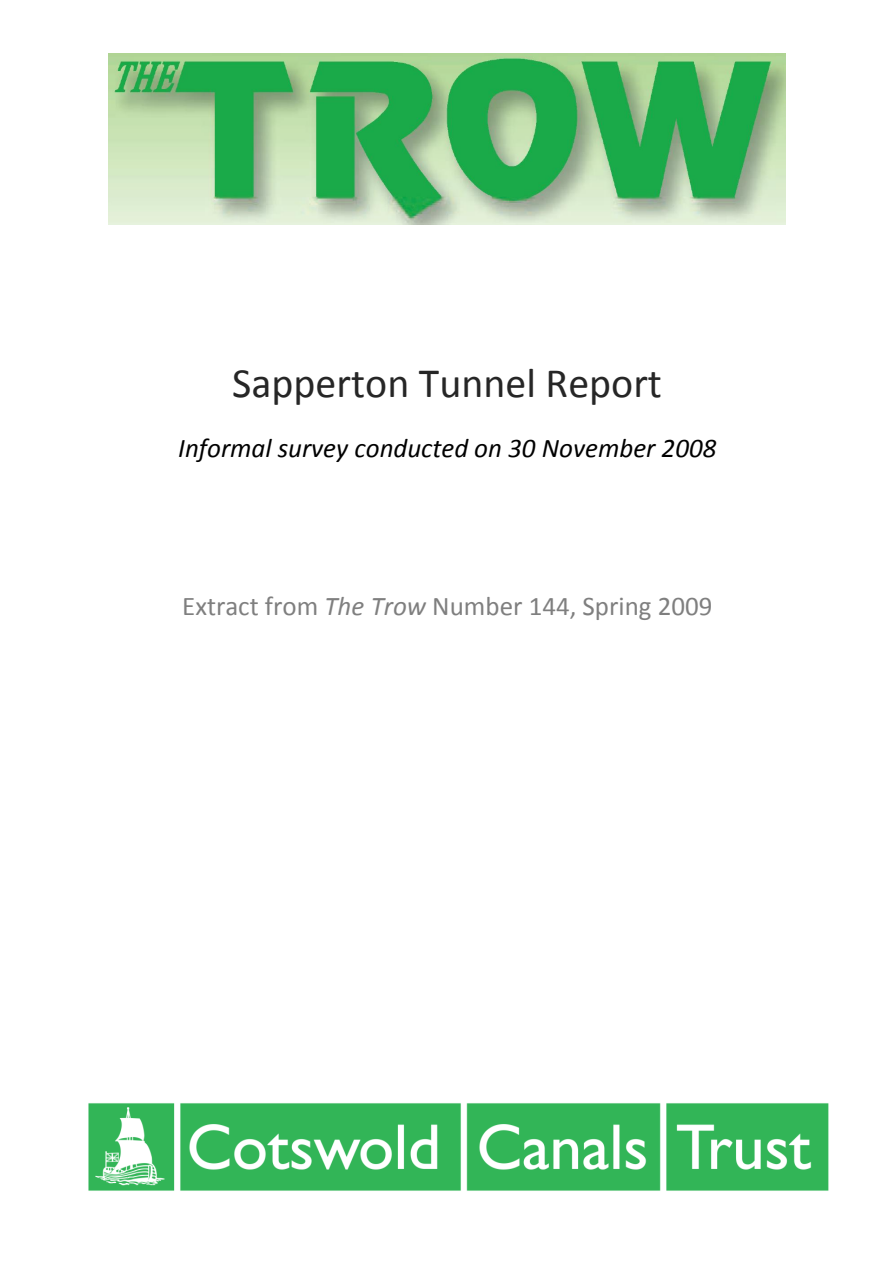
<style>
.page{position:relative;width:893px;height:1263px;background:#fff}
.page>*{position:absolute;margin:0;border:0;box-sizing:border-box;transform-origin:0 0}
.t1{font:42px "Calibri";color:#262626}
.t2{font:italic 27px "Calibri";color:#000}
.t3{font:27px "Calibri";color:#7f7f7f}
.s1{font-style:italic}
</style>
<div class="page">
<img style="left:109px;top:53px;width:676px;height:171px">
<img style="left:88px;top:1103px;width:741px;height:88px">
<p class="t1" style="left:232px;top:365px;width:431px">Sapperton Tunnel Report</p>
<p class="t2" style="left:178px;top:436px;width:540px">Informal survey conducted on 30 November 2008</p>
<p class="t3" style="left:182px;top:595px;width:532px">Extract from <span class="s1">The Trow</span> Number 144, Spring 2009</p>
</div>
